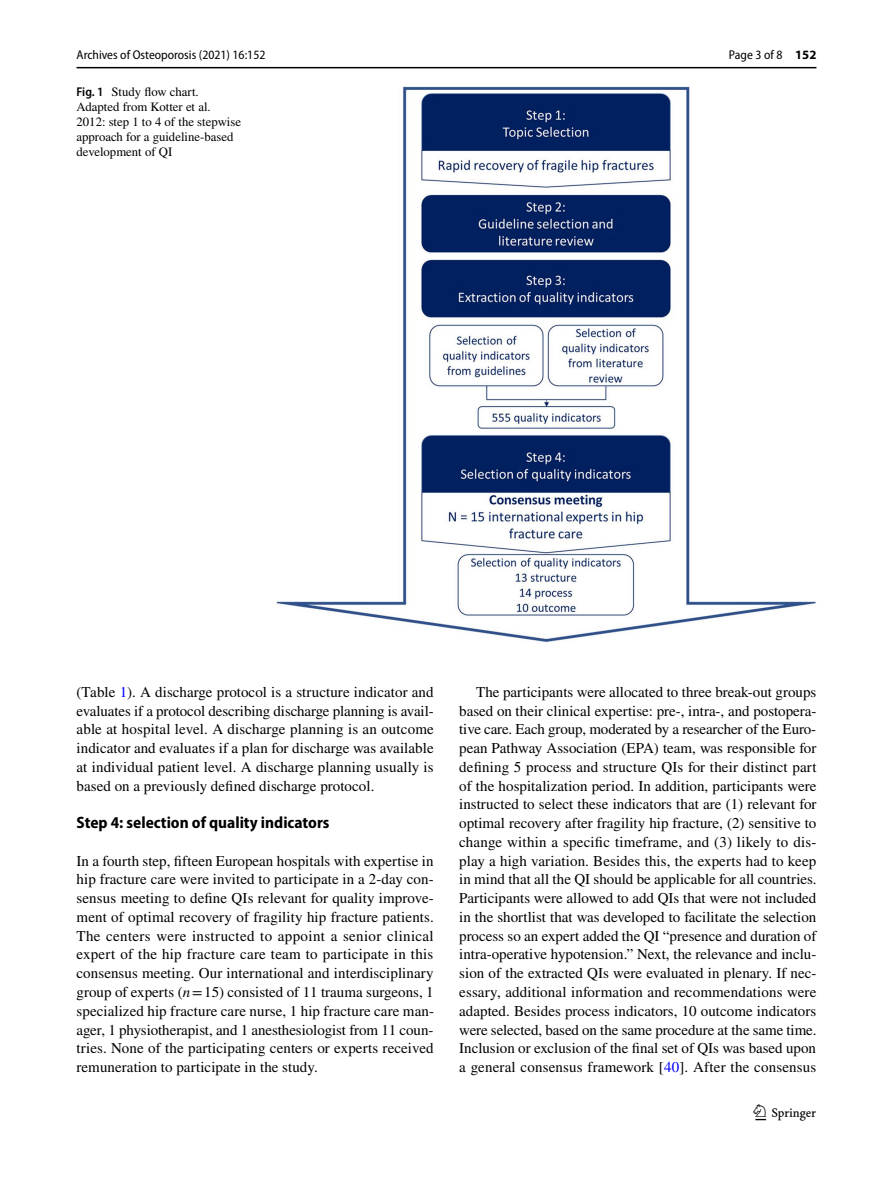
<style>
.page{position:relative;width:893px;height:1187px;background:#fff}
.page>*{position:absolute;margin:0;border:0;box-sizing:border-box;transform-origin:0 0}
.t1{font:22.5px "Springnew Regular 3";color:#000}
.t2{font:700 semi-condensed 16.5px "Myriad Pro";color:#000}
.t3{font:15px/18.8px "STIX";letter-spacing:.005em;color:#000;text-align:justify}
.t4{font:12.75px/15px "STIX";color:#000}
.t5{font:semi-condensed 12.75px "Myriad Pro";color:#000}
.s1{font-family:"Myriad Pro";font-weight:600;font-stretch:semi-condensed}
.s2{font-weight:700;font-stretch:normal}
.s3{color:#00f}
.s4{font-style:italic}
</style>
<div class="page">
<hr style="left:77px;top:67px;width:739px;height:1px;background:#000">
<img style="left:276px;top:87px;width:540px;height:555px">
<p class="t5" style="left:77px;top:48px;width:190px">Archives of Osteoporosis (2021) 16:152</p>
<p class="t4" style="left:77px;top:85px;width:166px"><span class="s1">Fig. 1</span> Study flow chart.<br>Adapted from Kotter et al.<br>2012: step 1 to 4 of the stepwise approach for a guideline-based development of QI</p>
<p class="t5" style="left:729px;top:48px;width:89px">Page 3 of 8 <span class="s2">152</span></p>
<p class="t3" style="left:77px;top:683px;width:359px">(Table <span class="s3">1</span>). A discharge protocol is a structure indicator and evaluates if a protocol describing discharge planning is avail&shy;able at hospital level. A discharge planning is an outcome indicator and evaluates if a plan for discharge was available at individual patient level. A discharge planning usually is based on a previously defined discharge protocol.</p>
<p class="t2" style="left:77px;top:813px;width:254px">Step 4: selection of quality indicators</p>
<p class="t3" style="left:77px;top:852px;width:359px">In a fourth step, fifteen European hospitals with expertise in hip fracture care were invited to participate in a 2-day con&shy;sensus meeting to define QIs relevant for quality improve&shy;ment of optimal recovery of fragility hip fracture patients.<br>The centers were instructed to appoint a senior clinical expert of the hip fracture care team to participate in this consensus meeting. Our international and interdisciplinary group of experts (<span class="s4">n</span>=15) consisted of 11 trauma surgeons, 1 specialized hip fracture care nurse, 1 hip fracture care man&shy;ager, 1 physiotherapist, and 1 anesthesiologist from 11 coun&shy;tries. None of the participating centers or experts received remuneration to participate in the study.</p>
<p class="t3" style="left:459px;top:683px;width:359px;text-indent:17px">The participants were allocated to three break-out groups based on their clinical expertise: pre-, intra-, and postopera&shy;tive care. Each group, moderated by a researcher of the Euro&shy;pean Pathway Association (EPA) team, was responsible for defining 5 process and structure QIs for their distinct part of the hospitalization period. In addition, participants were instructed to select these indicators that are (1) relevant for optimal recovery after fragility hip fracture, (2) sensitive to change within a specific timeframe, and (3) likely to dis&shy;play a high variation. Besides this, the experts had to keep in mind that all the QI should be applicable for all countries.<br>Participants were allowed to add QIs that were not included in the shortlist that was developed to facilitate the selection process so an expert added the QI “presence and duration of intra-operative hypotension.” Next, the relevance and inclu&shy;sion of the extracted QIs were evaluated in plenary. If nec&shy;essary, additional information and recommendations were adapted. Besides process indicators, 10 outcome indicators were selected, based on the same procedure at the same time.<br>Inclusion or exclusion of the final set of QIs was based upon a general consensus framework [<span class="s3">40</span>]. After the consensus</p>
<h1 class="t1" style="left:755px;top:1104px;width:62px">1 3</h1>
</div>
